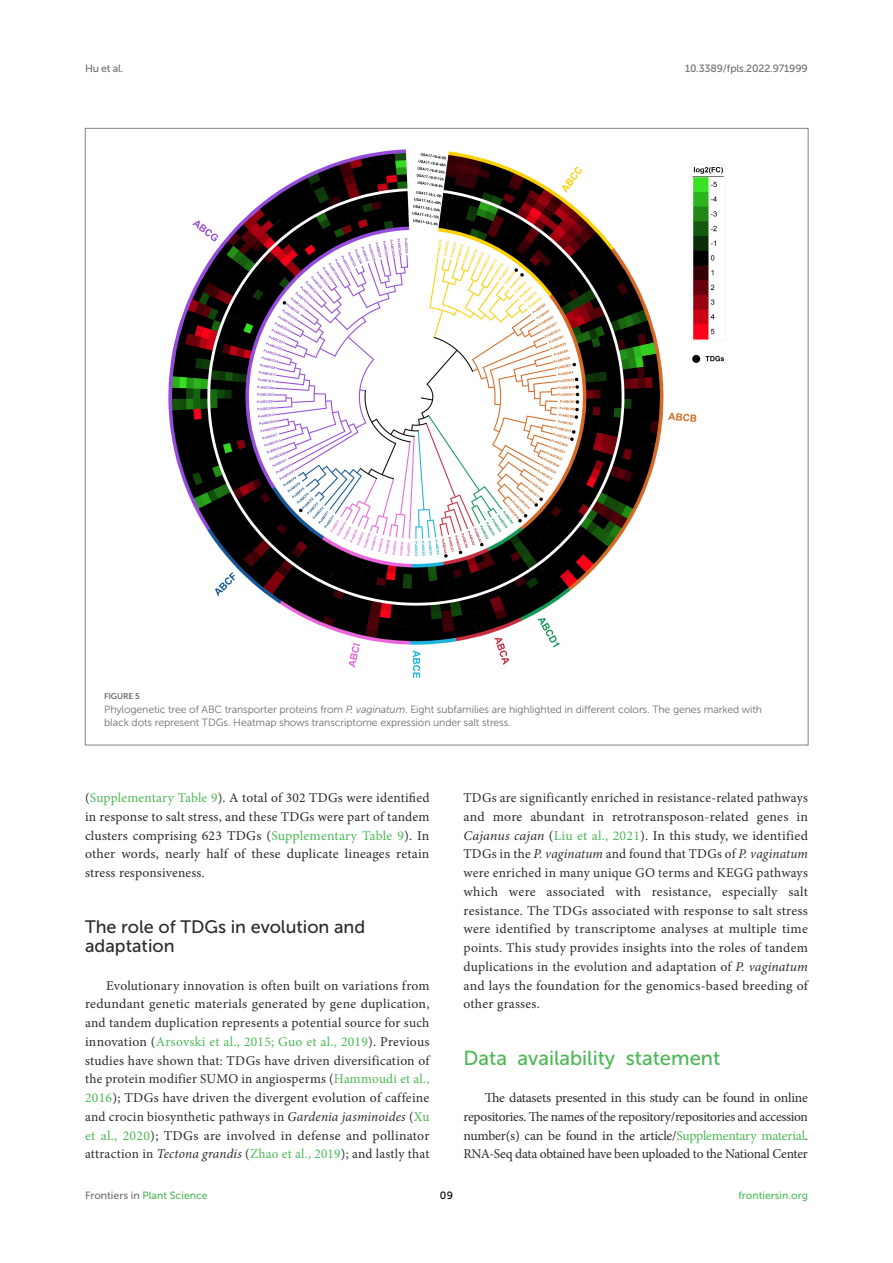
<style>
.page{position:relative;width:893px;height:1263px;background:#fff}
.page>*{position:absolute;margin:0;border:0;box-sizing:border-box;transform-origin:0 0}
.HEAD_1{font:20.25px "Museo Sans 500";color:#4eb855}
.HEAD_2{font:18px/18.8px "Museo Sans 500";color:#2b2b2a}
.TEXT_FLUSH{font:13.5px/18.8px "Minion Pro";letter-spacing:.01em;color:#2b2b2a;text-align:justify}
.FIG_LEG{font:10.5px/13.5px "Museo Sans 300";letter-spacing:-.01em;color:#706f70}
.t1{font:10.5px "Museo Sans 500";color:#4eb855}
.t2{font:10.5px "Museo Sans 500";letter-spacing:-.015em;color:#706f70}
.t3{font:10.5px "Museo Sans 500";color:#000}
.FIG_HD{font:8.25px "Museo Sans 700";letter-spacing:-.01em;color:#706f70}
.s1{font-style:italic}
.s2{color:#4eb855}
.s3{color:#706f70}
</style>
<div class="page">
<img style="left:168px;top:149px;width:556px;height:530px">
<p class="t2" style="left:85px;top:63px;width:40px">Hu et al.</p>
<p class="t2" style="left:685px;top:63px;width:124px">10.3389/fpls.2022.971999</p>
<p class="FIG_HD" style="left:104px;top:692px;width:37px">FIGURE 5</p>
<p class="FIG_LEG" style="left:104px;top:702px;width:659px">Phylogenetic tree of ABC transporter proteins from <span class="s1">P. vaginatum</span>. Eight subfamilies are highlighted in different colors. The genes marked with black dots represent TDGs. Heatmap shows transcriptome expression under salt stress.</p>
<p class="TEXT_FLUSH" style="left:85px;top:788px;width:346px">(<span class="s2">Supplementary Table 9</span>). A total of 302 TDGs were identified in response to salt stress, and these TDGs were part of tandem clusters comprising 623 TDGs (<span class="s2">Supplementary Table 9</span>). In other words, nearly half of these duplicate lineages retain stress responsiveness.</p>
<p class="HEAD_2" style="left:85px;top:918px;width:282px">The role of TDGs in evolution and adaptation</p>
<p class="TEXT_FLUSH" style="left:85px;top:976px;width:346px;text-indent:21px">Evolutionary innovation is often built on variations from redundant genetic materials generated by gene duplication, and tandem duplication represents a potential source for such innovation (<span class="s2">Arsovski et al., 2015; Guo et al., 2019</span>). Previous studies have shown that: TDGs have driven diversification of the protein modifier SUMO in angiosperms (<span class="s2">Hammoudi et al., 2016</span>); TDGs have driven the divergent evolution of caffeine and crocin biosynthetic pathways in <span class="s1">Gardenia jasminoides</span> (<span class="s2">Xu et al., 2020</span>); TDGs are involved in defense and pollinator attraction in <span class="s1">Tectona grandis</span> (<span class="s2">Zhao et al., 2019</span>); and lastly that</p>
<p class="TEXT_FLUSH" style="left:463px;top:788px;width:346px">TDGs are significantly enriched in resistance-related pathways and more abundant in retrotransposon-related genes in <span class="s1">Cajanus cajan</span> (<span class="s2">Liu et al., 2021</span>). In this study, we identified TDGs in the <span class="s1">P. vaginatum</span> and found that TDGs of <span class="s1">P. vaginatum </span>were enriched in many unique GO terms and KEGG pathways which were associated with resistance, especially salt resistance. The TDGs associated with response to salt stress were identified by transcriptome analyses at multiple time points. This study provides insights into the roles of tandem duplications in the evolution and adaptation of <span class="s1">P. vaginatum </span>and lays the foundation for the genomics-based breeding of other grasses.</p>
<p class="HEAD_1" style="left:463px;top:1046px;width:258px">Data availability statement</p>
<p class="TEXT_FLUSH" style="left:463px;top:1088px;width:346px;text-indent:21px">The datasets presented in this study can be found in online repositories. The names of the repository/repositories and accession number(s) can be found in the article/<span class="s2">Supplementary material</span>.<br>RNA-Seq data obtained have been uploaded to the National Center</p>
<p class="t1" style="left:85px;top:1190px;width:124px"><span class="s3">Frontiers in</span> Plant Science</p>
<p class="t3" style="left:440px;top:1190px;width:15px">09</p>
<p class="t1" style="left:738px;top:1190px;width:71px">frontiersin.org</p>
</div>
